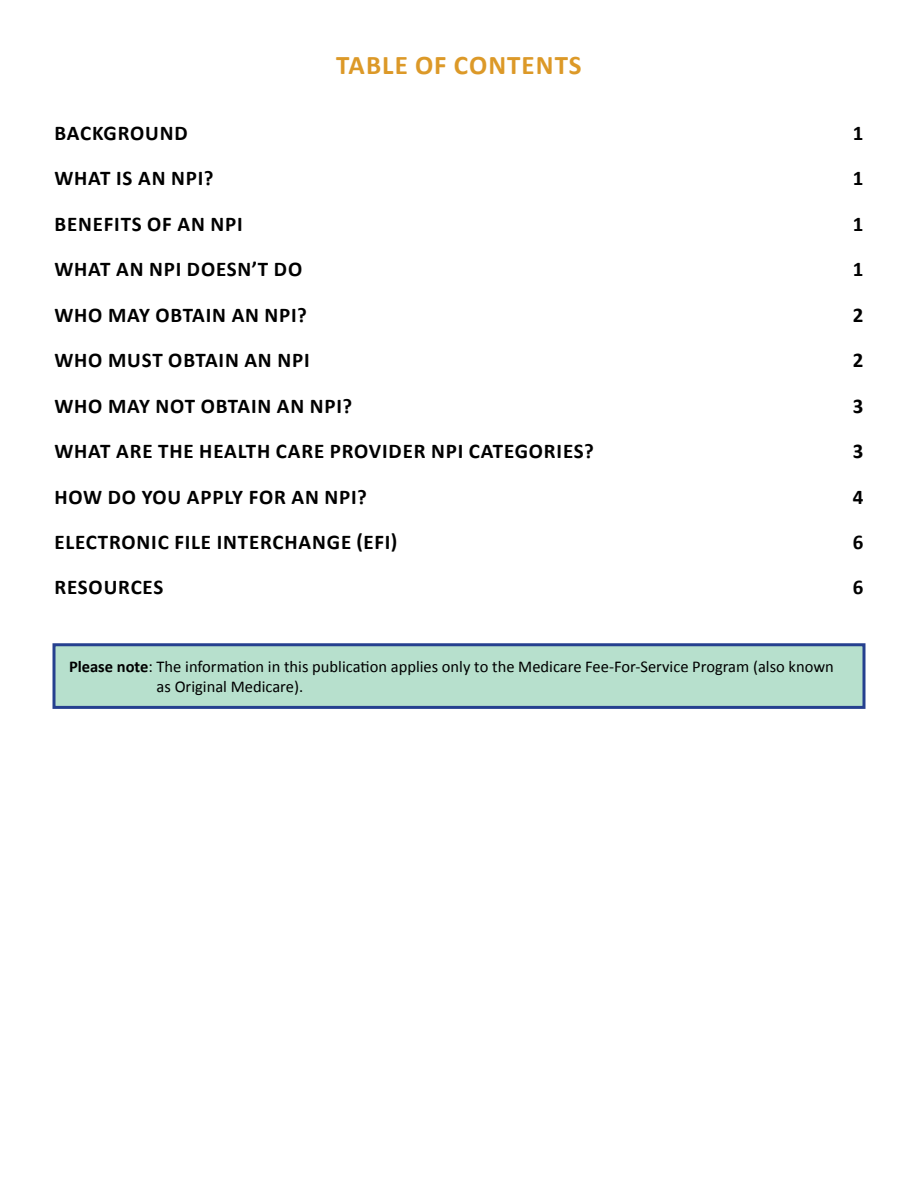
<style>
.page{position:relative;width:918px;height:1188px;background:#fff}
.page>*{position:absolute;margin:0;border:0;box-sizing:border-box;transform-origin:0 0}
.TOC_Title{font:700 27px "Calibri";letter-spacing:.04em;color:#dc9928}
.TOC1{font:700 21px "Calibri";letter-spacing:.04em;color:#000}
.t1{font:16.5px/19.8px "Calibri";color:#000}
.s1{font-weight:700}
</style>
<div class="page">
<div style="left:54px;top:645px;width:810px;height:62px;background:#b7e0cd"></div>
<div style="left:52px;top:643px;width:814px;height:66px;border:3px solid #25408f"></div>
<p class="TOC_Title" style="left:336px;top:48px;width:247px">TABLE OF CONTENTS</p>
<p class="TOC1" style="left:54px;top:120px;width:135px">BACKGROUND</p>
<p class="TOC1" style="left:853px;top:120px;width:12px">1</p>
<p class="TOC1" style="left:54px;top:165px;width:161px">WHAT IS AN NPI?</p>
<p class="TOC1" style="left:853px;top:165px;width:12px">1</p>
<p class="TOC1" style="left:54px;top:210px;width:190px">BENEFITS OF AN NPI</p>
<p class="TOC1" style="left:853px;top:210px;width:12px">1</p>
<p class="TOC1" style="left:54px;top:256px;width:249px">WHAT AN NPI DOESN’T DO</p>
<p class="TOC1" style="left:853px;top:256px;width:12px">1</p>
<p class="TOC1" style="left:54px;top:301px;width:254px">WHO MAY OBTAIN AN NPI?</p>
<p class="TOC1" style="left:853px;top:301px;width:12px">2</p>
<p class="TOC1" style="left:54px;top:347px;width:257px">WHO MUST OBTAIN AN NPI</p>
<p class="TOC1" style="left:853px;top:347px;width:12px">2</p>
<p class="TOC1" style="left:54px;top:392px;width:299px">WHO MAY NOT OBTAIN AN NPI?</p>
<p class="TOC1" style="left:853px;top:392px;width:12px">3</p>
<p class="TOC1" style="left:54px;top:438px;width:541px">WHAT ARE THE HEALTH CARE PROVIDER NPI CATEGORIES?</p>
<p class="TOC1" style="left:853px;top:438px;width:12px">3</p>
<p class="TOC1" style="left:54px;top:483px;width:314px">HOW DO YOU APPLY FOR AN NPI?</p>
<p class="TOC1" style="left:853px;top:483px;width:12px">4</p>
<p class="TOC1" style="left:54px;top:529px;width:345px">ELECTRONIC FILE INTERCHANGE (EFI)</p>
<p class="TOC1" style="left:853px;top:529px;width:12px">6</p>
<p class="TOC1" style="left:54px;top:574px;width:111px">RESOURCES</p>
<p class="TOC1" style="left:853px;top:574px;width:12px">6</p>
<p class="t1" style="left:157px;top:657px;width:679px;text-indent:-88px"><span class="s1">Please note</span>: The information in this publication applies only to the Medicare Fee-For-Service Program (also known as Original Medicare).</p>
</div>
